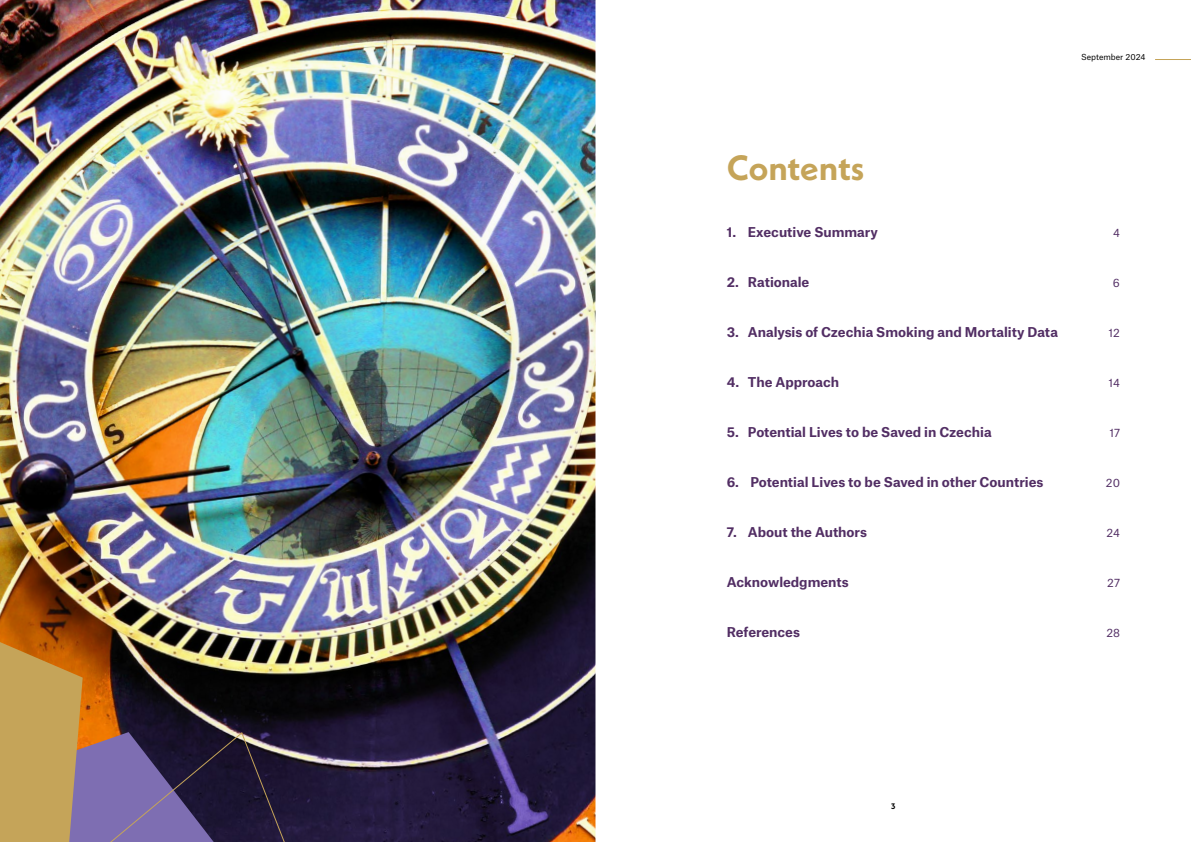
<style>
.page{position:relative;width:1191px;height:842px;background:#fff}
.page>*{position:absolute;margin:0;border:0;box-sizing:border-box;transform-origin:0 0}
.t1{font:700 35px "Neue Kabel";letter-spacing:-.005em;color:#c5a459}
.t2{font:700 13px "Atlas Grotesk";color:#522e64}
.t3{font:11px "Atlas Grotesk";letter-spacing:-.005em;color:#522e64}
.t4{font:8px "Atlas Grotesk";color:#000}
.t5{font:700 8px "Neue Kabel";color:#000}
</style>
<div class="page">
<hr style="left:1155px;top:59px;width:36px;height:1px;background:#c5a459">
<img style="left:0;top:0;width:595px;height:842px">
<svg style="left:0;top:642px;width:214px;height:89px;background:#805c2f"></svg>
<svg style="left:0;top:731px;width:481px;height:111px;background:#554557"></svg>
<h1 class="t1" style="left:727px;top:146px;width:139px">Contents</h1>
<p class="t4" style="left:1081px;top:51px;width:66px">September 2024</p>
<p class="t2" style="left:727px;top:222px;width:152px">1. Executive Summary</p>
<p class="t3" style="left:1113px;top:224px;width:8px">4</p>
<p class="t2" style="left:727px;top:272px;width:84px">2. Rationale</p>
<p class="t3" style="left:1113px;top:274px;width:9px">6</p>
<p class="t2" style="left:727px;top:322px;width:333px">3. Analysis of Czechia Smoking and Mortality Data</p>
<p class="t3" style="left:1108px;top:324px;width:13px">12</p>
<p class="t2" style="left:727px;top:372px;width:114px">4. The Approach</p>
<p class="t3" style="left:1108px;top:374px;width:13px">14</p>
<p class="t2" style="left:727px;top:422px;width:266px">5. Potential Lives to be Saved in Czechia</p>
<p class="t3" style="left:1109px;top:424px;width:12px">17</p>
<p class="t2" style="left:727px;top:472px;width:318px">6. Potential Lives to be Saved in other Countries</p>
<p class="t3" style="left:1105px;top:474px;width:16px">20</p>
<p class="t2" style="left:727px;top:522px;width:142px">7. About the Authors</p>
<p class="t3" style="left:1106px;top:524px;width:15px">24</p>
<p class="t2" style="left:727px;top:572px;width:123px">Acknowledgments</p>
<p class="t3" style="left:1107px;top:574px;width:14px">27</p>
<p class="t2" style="left:727px;top:622px;width:75px">References</p>
<p class="t3" style="left:1106px;top:624px;width:15px">28</p>
<p class="t5" style="left:891px;top:801px;width:6px">3</p>
</div>
